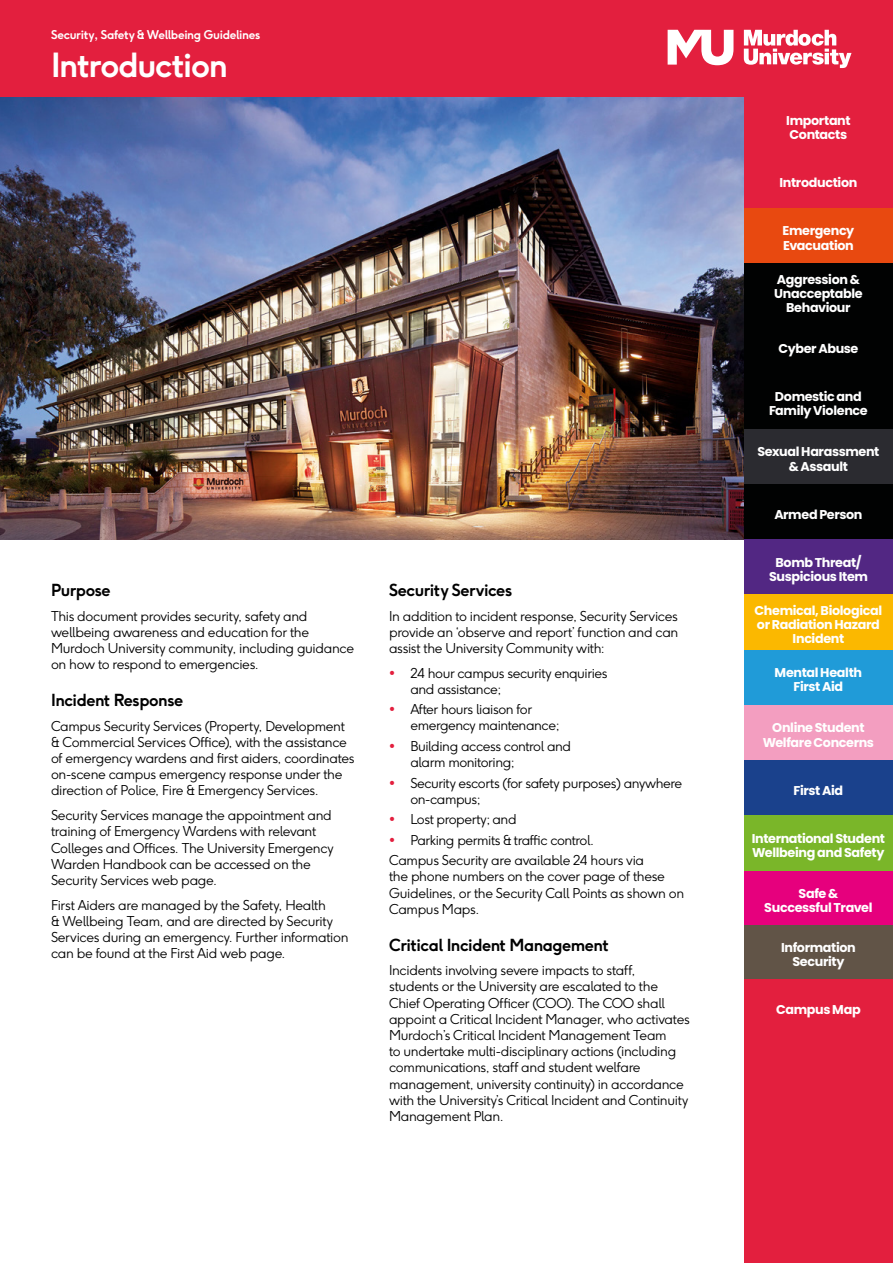
<style>
.page{position:relative;width:893px;height:1263px;background:#fff}
.page>*{position:absolute;margin:0;border:0;box-sizing:border-box;transform-origin:0 0}
.t1{font:700 33px "F37 Ginger";letter-spacing:-.04em;color:#fff}
.t2{font:700 16.5px "F37 Ginger";letter-spacing:-.03em;color:#000}
.t3{font:300 13.5px/16.2px "F37 Ginger";letter-spacing:-.025em;color:#000}
.t4{font:700 12.75px/14.2px "Poppins";letter-spacing:-.03em;color:#fff;text-align:center}
.t5{font:700 12px "F37 Ginger";letter-spacing:-.03em;color:#fff}
.s1{color:#e31f3e}
</style>
<div class="page">
<div style="left:0;top:0;width:893px;height:98px;background:#e31f3e"></div>
<div style="left:744px;top:0;width:149px;height:1263px;background:#e31f3e"></div>
<img style="left:0;top:98px;width:744px;height:442px">
<svg style="left:744px;top:30px;width:107px;height:38px"></svg>
<svg style="left:668px;top:30px;width:65px;height:35px"></svg>
<div style="left:744px;top:871px;width:149px;height:54px;background:#e6007d"></div>
<div style="left:744px;top:925px;width:149px;height:55px;background:#615447"></div>
<div style="left:744px;top:208px;width:149px;height:55px;background:#e84910"></div>
<div style="left:744px;top:263px;width:149px;height:56px;background:#010202"></div>
<div style="left:744px;top:319px;width:149px;height:55px;background:#010202"></div>
<div style="left:744px;top:374px;width:149px;height:55px;background:#010202"></div>
<div style="left:744px;top:429px;width:149px;height:55px;background:#2b2b30"></div>
<div style="left:744px;top:484px;width:149px;height:56px;background:#010202"></div>
<div style="left:744px;top:540px;width:149px;height:55px;background:#522783"></div>
<div style="left:744px;top:595px;width:149px;height:55px;background:#fbb800"></div>
<div style="left:744px;top:650px;width:149px;height:55px;background:#209bd8"></div>
<div style="left:744px;top:705px;width:149px;height:55px;background:#f39ec0"></div>
<div style="left:744px;top:760px;width:149px;height:56px;background:#1a418c"></div>
<div style="left:744px;top:816px;width:149px;height:55px;background:#7ab629"></div>
<p class="t5" style="left:51px;top:27px;width:211px">Security, Safety &amp; Wellbeing Guidelines</p>
<h1 class="t1" style="left:51px;top:43px;width:178px">Introduction</h1>
<p class="t2" style="left:51px;top:579px;width:61px">Purpose</p>
<p class="t3" style="left:51px;top:607px;width:305px">This document provides security, safety and wellbeing awareness and education for the Murdoch University community, including guidance on how to respond to emergencies.</p>
<p class="t2" style="left:51px;top:689px;width:134px">Incident Response</p>
<p class="t3" style="left:51px;top:718px;width:305px">Campus Security Services (Property, Development &amp; Commercial Services Office), with the assistance of emergency wardens and first aiders, coordinates on-scene campus emergency response under the direction of Police, Fire &amp; Emergency Services.</p>
<p class="t3" style="left:51px;top:807px;width:284px">Security Services manage the appointment and training of Emergency Wardens with relevant Colleges and Offices. The University Emergency Warden Handbook can be accessed on the Security Services web page.</p>
<p class="t3" style="left:51px;top:897px;width:299px">First Aiders are managed by the Safety, Health<br>&amp; Wellbeing Team, and are directed by Security Services during an emergency. Further information can be found at the First Aid web page.</p>
<p class="t2" style="left:389px;top:579px;width:125px">Security Services</p>
<p class="t3" style="left:389px;top:607px;width:291px;text-align:justify">In addition to incident response, Security Services provide an ‘observe and report’ function and can assist the University Community with:</p>
<p class="t3" style="left:410px;top:665px;width:199px;text-indent:-21px"><span class="s1">•</span> 24 hour campus security enquiries and assistance;</p>
<p class="t3" style="left:410px;top:701px;width:151px;text-indent:-21px"><span class="s1">•</span> After hours liaison for emergency maintenance;</p>
<p class="t3" style="left:410px;top:738px;width:162px;text-indent:-21px"><span class="s1">•</span> Building access control and alarm monitoring;</p>
<p class="t3" style="left:410px;top:775px;width:273px;text-indent:-21px"><span class="s1">•</span> Security escorts (for safety purposes) anywhere on-campus;</p>
<p class="t3" style="left:389px;top:811px;width:129px"><span class="s1">•</span> Lost property; and</p>
<p class="t3" style="left:389px;top:830px;width:257px;line-height:20.4px"><span class="s1">•</span> Parking permits &amp; traffic control.<br>Campus Security are available 24 hours via</p>
<p class="t3" style="left:389px;top:868px;width:297px">the phone numbers on the cover page of these<br>Guidelines, or the Security Call Points as shown on<br>Campus Maps.</p>
<p class="t2" style="left:389px;top:934px;width:221px">Critical Incident Management</p>
<p class="t3" style="left:389px;top:962px;width:302px">Incidents involving severe impacts to staff,<br>students or the University are escalated to the Chief Operating Officer (COO). The COO shall appoint a Critical Incident Manager, who activates Murdoch’s Critical Incident Management Team<br>to undertake multi-disciplinary actions (including communications, staff and student welfare management, university continuity) in accordance with the University’s Critical Incident and Continuity Management Plan.</p>
<p class="t4" style="left:786px;top:113px;width:66px;text-align:left">Important<br>Contacts</p>
<p class="t4" style="left:779px;top:176px;width:79px">Introduction</p>
<p class="t4" style="left:783px;top:224px;width:73px;text-align:left">Emergency<br>Evacuation</p>
<p class="t4" style="left:774px;top:272px;width:90px">Aggression &amp;<br>Unacceptable<br>Behaviour</p>
<p class="t4" style="left:778px;top:341px;width:82px">Cyber Abuse</p>
<p class="t4" style="left:769px;top:390px;width:100px">Domestic and<br>Family Violence</p>
<p class="t4" style="left:757px;top:445px;width:124px">Sexual Harassment &amp; Assault</p>
<p class="t4" style="left:774px;top:507px;width:90px">Armed Person</p>
<p class="t4" style="left:769px;top:555px;width:100px">Bomb Threat/<br>Suspicious Item</p>
<p class="t4" style="left:755px;top:603px;width:129px">Chemical, Biological or Radiation Hazard<br>Incident</p>
<p class="t4" style="left:775px;top:666px;width:89px">Mental Health<br>First Aid</p>
<p class="t4" style="left:763px;top:721px;width:113px">Online Student<br>Welfare Concerns</p>
<p class="t4" style="left:794px;top:783px;width:51px">First Aid</p>
<p class="t4" style="left:752px;top:831px;width:135px;text-align:left">International Student<br>Wellbeing and Safety</p>
<p class="t4" style="left:764px;top:886px;width:110px">Safe &amp;<br>Successful Travel</p>
<p class="t4" style="left:781px;top:941px;width:76px">Information<br>Security</p>
<p class="t4" style="left:776px;top:1003px;width:86px">Campus Map</p>
</div>
